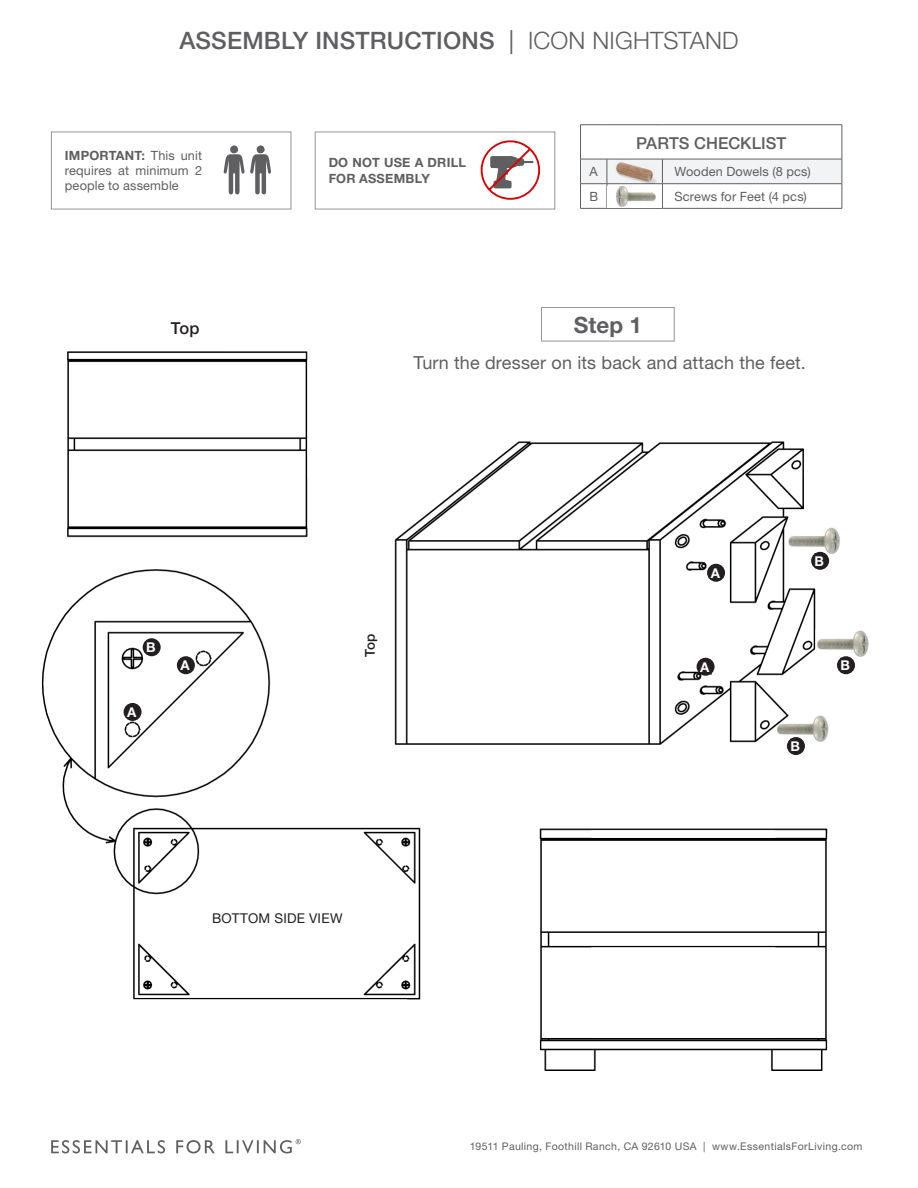
<style>
.page{position:relative;width:918px;height:1188px;background:#fff}
.page>*{position:absolute;margin:0;border:0;box-sizing:border-box;transform-origin:0 0}
.t1{font:500 24px "Helvetica Neue";letter-spacing:.01em;color:#5f5f62}
.t2{font:700 22.5px "Helvetica Neue";color:#5f5f62}
.t3{font:18px "Helvetica Neue";letter-spacing:.005em;color:#5f5f62}
.t4{font:700 16.5px "Helvetica Neue";letter-spacing:.005em;color:#231f20}
.t5{font:500 16.5px "Helvetica Neue";color:#5f5f62}
.t6{font:500 16.5px "Helvetica Neue";color:#231f20}
.t7{font:13.5px "Helvetica Neue";letter-spacing:.02em;color:#231f20}
.t8{font:700 13.5px "Helvetica Neue";color:#fff}
.t9{font:500 13.5px "Helvetica Neue";color:#231f20}
.t10{font:700 13.5px "Helvetica Neue";color:#231f20}
.t11{font:12.75px/15.3px "Helvetica Neue";letter-spacing:.01em;color:#5f5f62;text-align:justify}
.t12{font:700 12.75px/15.3px "Helvetica Neue";letter-spacing:.015em;color:#5f5f62}
.t13{font:10.5px "Helvetica Neue";letter-spacing:.035em;color:#5f5f62}
.s1{font-weight:400}
.s2{font-weight:300}
.s3{font-weight:700}
</style>
<div class="page">
<svg style="left:51px;top:1139px;width:250px;height:14px"></svg>
<img style="left:41px;top:341px;width:828px;height:730px">
<div style="left:541px;top:307px;width:134px;height:34px;background:#fff;border:1px solid #939598"></div>
<svg style="left:580px;top:124px;width:27px;height:1px"></svg>
<hr style="left:580px;top:125px;width:1px;height:34px;background:#5f5f62">
<hr style="left:607px;top:124px;width:55px;height:1px;background:#5f5f62">
<hr style="left:662px;top:124px;width:180px;height:1px;background:#5f5f62">
<hr style="left:842px;top:125px;width:1px;height:34px;background:#5f5f62">
<svg style="left:580px;top:159px;width:263px;height:50px"></svg>
<hr style="left:607px;top:208px;width:55px;height:1px;background:#5f5f62">
<hr style="left:662px;top:208px;width:180px;height:1px;background:#5f5f62">
<img style="left:607px;top:160px;width:55px;height:23px">
<div style="left:608px;top:186px;width:54px;height:22px;background:#fff"></div>
<img style="left:616px;top:186px;width:40px;height:21px">
<svg style="left:224px;top:145px;width:47px;height:49px"></svg>
<div style="left:51px;top:132px;width:240px;height:77px;border:1px solid #939598"></div>
<svg style="left:481px;top:140px;width:59px;height:60px"></svg>
<div style="left:315px;top:132px;width:240px;height:77px;border:1px solid #939598"></div>
<div style="left:69px;top:310px;width:233px;height:36px;background:#fff"></div>
<div style="left:350px;top:547px;width:40px;height:196px;background:#fff"></div>
<div style="left:179px;top:898px;width:196px;height:39px;background:#fff"></div>
<div style="left:787px;top:737px;width:18px;height:18px;background:#231f20;border-radius:50%"></div>
<div style="left:143px;top:638px;width:18px;height:18px;background:#231f20;border-radius:50%"></div>
<div style="left:837px;top:656px;width:18px;height:18px;background:#231f20;border-radius:50%"></div>
<div style="left:811px;top:552px;width:18px;height:18px;background:#231f20;border-radius:50%"></div>
<div style="left:177px;top:656px;width:18px;height:18px;background:#231f20;border-radius:50%"></div>
<div style="left:124px;top:703px;width:18px;height:18px;background:#231f20;border-radius:50%"></div>
<div style="left:697px;top:658px;width:18px;height:18px;background:#231f20;border-radius:50%"></div>
<div style="left:707px;top:564px;width:18px;height:18px;background:#231f20;border-radius:50%"></div>
<h1 class="t1" style="left:179px;top:26px;width:561px">ASSEMBLY INSTRUCTIONS <span class="s1">|</span> <span class="s2">ICON NIGHTSTAND</span></h1>
<p class="t11" style="left:65px;top:147px;width:139px"><span class="s3">IMPORTANT:</span> This unit requires at minimum 2 people to assemble</p>
<p class="t12" style="left:329px;top:155px;width:139px">DO NOT USE A DRILL<br>FOR ASSEMBLY</p>
<p class="t4" style="left:183px;top:317px;width:25px">OP</p>
<p class="t6" style="left:171px;top:318px;width:30px">Top</p>
<p class="t5" style="left:636px;top:133px;width:152px">PARTS CHECKLIST</p>
<p class="t11" style="left:590px;top:164px;width:10px">A</p>
<p class="t11" style="left:675px;top:164px;width:138px">Wooden Dowels (8 pcs)</p>
<p class="t11" style="left:589px;top:189px;width:10px">B</p>
<p class="t11" style="left:675px;top:189px;width:134px">Screws for Feet (4 pcs)</p>
<p class="t2" style="left:574px;top:311px;width:70px">Step 1</p>
<p class="t3" style="left:414px;top:352px;width:394px">Turn the dresser on its back and attach the feet.</p>
<p class="t8" style="left:146px;top:639px;width:11px">B</p>
<p class="t8" style="left:127px;top:704px;width:11px">A</p>
<p class="t8" style="left:180px;top:657px;width:11px">A</p>
<p class="t10" style="left:362px;top:649px;width:21px;rotate:-90deg">OP</p>
<p class="t9" style="left:362px;top:657px;width:25px;rotate:-90deg">Top</p>
<p class="t4" style="left:200px;top:908px;width:164px">BOTTOM SIDE VIEW</p>
<p class="t7" style="left:212px;top:910px;width:132px">BOTTOM SIDE VIEW</p>
<p class="t8" style="left:711px;top:564px;width:11px">A</p>
<p class="t8" style="left:700px;top:658px;width:11px">A</p>
<p class="t8" style="left:815px;top:552px;width:11px">B</p>
<p class="t8" style="left:790px;top:738px;width:11px">B</p>
<p class="t8" style="left:840px;top:657px;width:11px">B</p>
<p class="t13" style="left:470px;top:1140px;width:394px">19511 Pauling, Foothill Ranch, CA 92610 USA | www.EssentialsForLiving.com</p>
</div>
